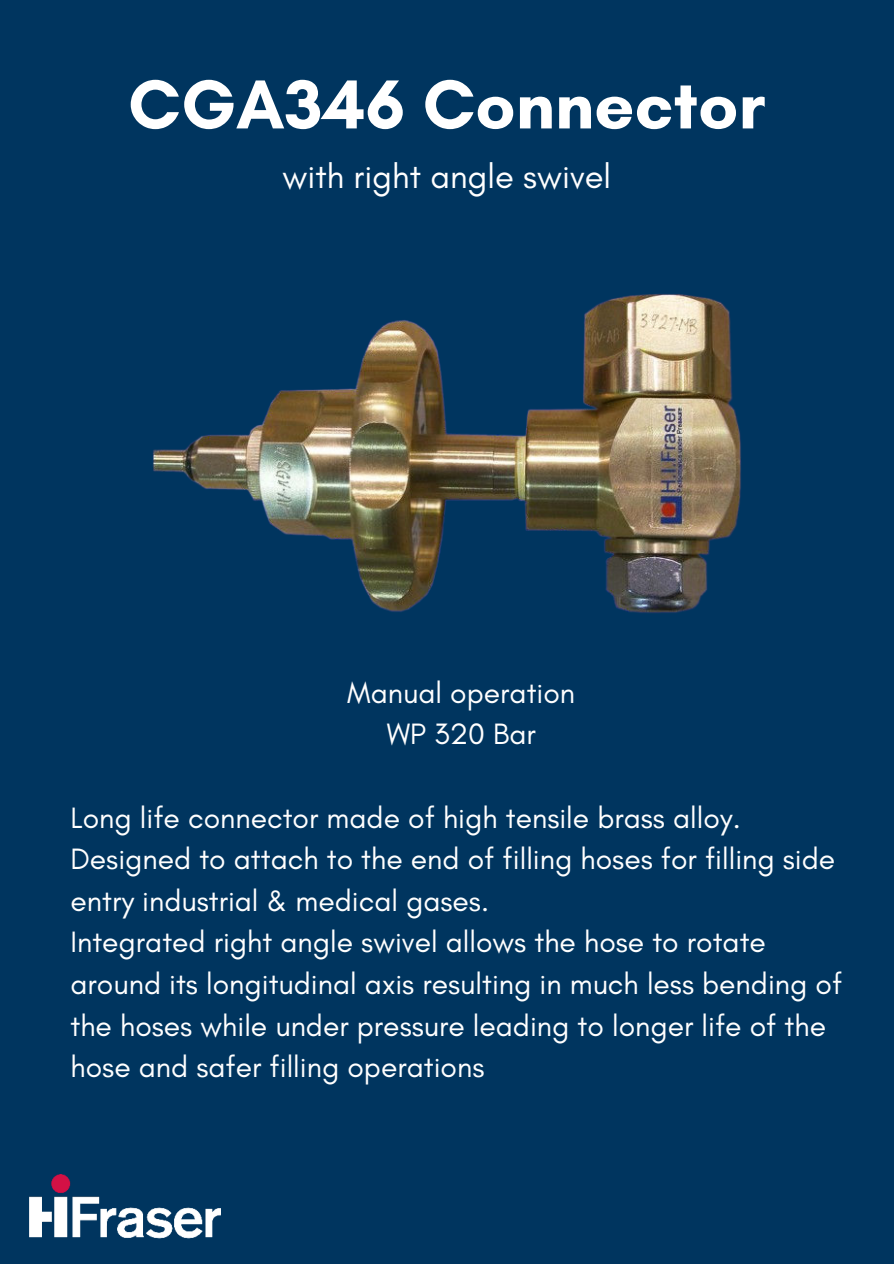
<style>
.page{position:relative;width:894px;height:1264px;background:#fff}
.page>*{position:absolute;margin:0;border:0;box-sizing:border-box;transform-origin:0 0}
.t1{font:700 70.5px "Glacial Indifference";color:#fff}
.t2{font:34.5px "Glacial Indifference";color:#fff}
.t3{font:30px/41.5px "Glacial Indifference";color:#fff;text-align:center}
</style>
<div class="page">
<div style="left:0;top:0;width:893px;height:1263px;background:#00355f"></div>
<img style="left:29px;top:1174px;width:192px;height:65px">
<img style="left:153px;top:294px;width:588px;height:319px">
<h1 class="t1" style="left:128px;top:61px;width:638px">CGA346 Connector</h1>
<p class="t2" style="left:282px;top:157px;width:330px">with right angle swivel</p>
<p class="t3" style="left:347px;top:672px;width:229px">Manual operation<br>WP 320 Bar</p>
<p class="t3" style="left:70px;top:797px;width:773px;text-align:left">Long life connector made of high tensile brass alloy.<br>Designed to attach to the end of filling hoses for filling side entry industrial &amp; medical gases.<br>Integrated right angle swivel allows the hose to rotate around its longitudinal axis resulting in much less bending of the hoses while under pressure leading to longer life of the hose and safer filling operations</p>
</div>
